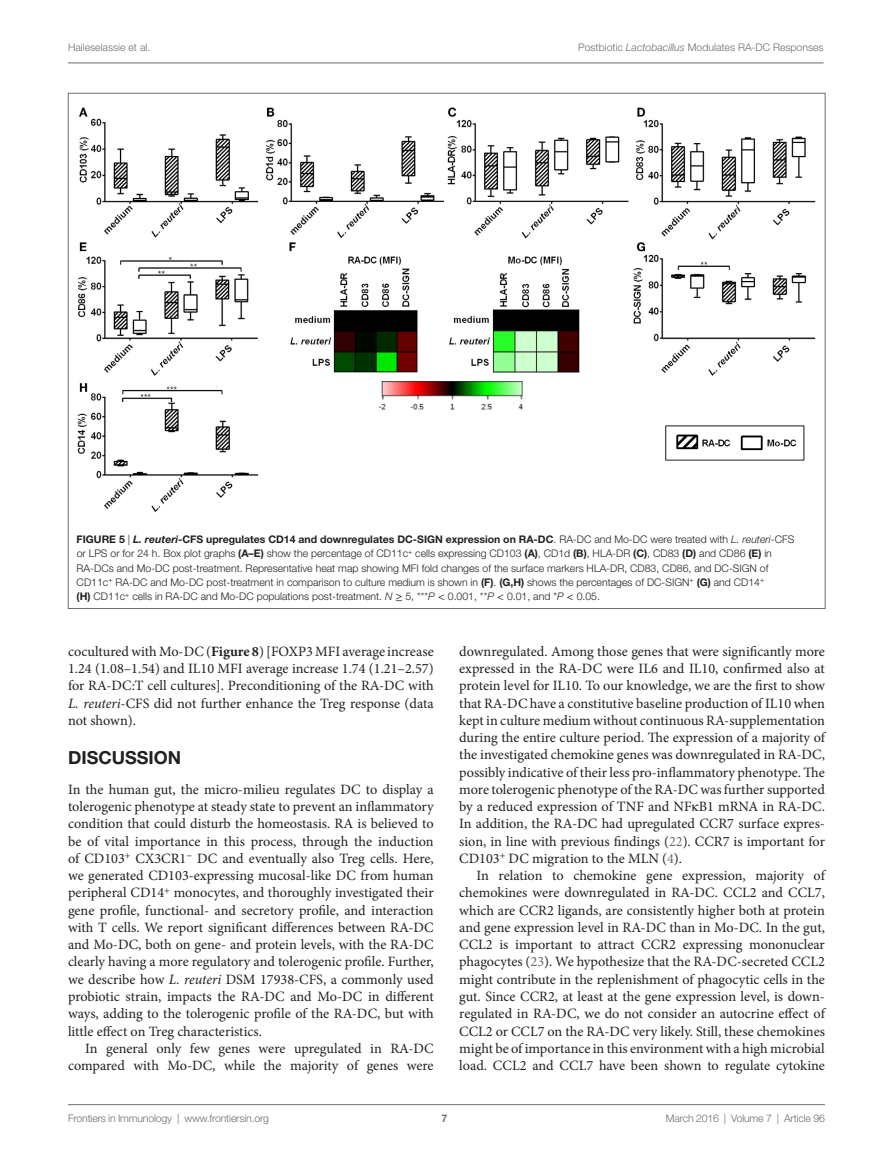
<style>
.page{position:relative;width:893px;height:1170px;background:#fff}
.page>*{position:absolute;margin:0;border:0;box-sizing:border-box;transform-origin:0 0}
.t1{font:700 18px "Helvetica Neue LT Std";color:#231f20}
.t2{font:14.25px/17.2px "Minion Pro";color:#231f20;text-align:justify}
.t3{font:300 10.5px/14.2px "Helvetica Neue LT Std";color:#231f20}
.t4{font:300 10.5px "Helvetica Neue LT Std";letter-spacing:-.015em;color:#6c6d70}
.t5{font:700 10.5px "Helvetica Neue LT Std";color:#231f20}
.t6{font:700 10.5px "Helvetica Neue LT Std";color:#6c6d70}
.s1{font-style:italic}
.s2{font-weight:300}
.s3{font-weight:700}
.s4{font-family:"STIX General";font-weight:400}
.s5{font-family:"STIX General"}
.s6{color:#6c6d70}
</style>
<div class="page">
<img style="left:77px;top:107px;width:739px;height:405px">
<hr style="left:68px;top:1104px;width:757px;height:1px;background:#6c6d70">
<hr style="left:68px;top:63px;width:756px;height:1px;background:#6c6d70">
<p class="t4" style="left:68px;top:41px;width:84px">Haileselassie et al.</p>
<p class="t4" style="left:578px;top:41px;width:247px">Postbiotic <span class="s1">Lactobacillus</span> Modulates RA-DC Responses</p>
<p class="t5" style="left:77px;top:532px;width:348px">FIG URE 5 <span class="s2">|</span> <span class="s1">L. reuteri</span>-CFS upregulates CD14 and downregulates DC-SIGN</p>
<p class="t3" style="left:77px;top:532px;width:719px;text-indent:369px"><span class="s3">expression on RA-DC</span>. RA-DC and Mo-DC were treated with <span class="s1">L. reuteri</span>-CFS or LPS or for 24 h. Box plot graphs <span class="s3">(A–E)</span> show the percentage of CD11c<sup>+</sup> cells expressing CD103 <span class="s3">(A)</span>, CD1d <span class="s3">(B)</span>, HLA-DR <span class="s3">(C)</span>, CD83 <span class="s3">(D)</span> and CD86 <span class="s3">(E)</span> in RA-DCs and Mo-DC post-treatment. Representative heat map showing MFI fold changes of the surface markers HLA-DR, CD83, CD86, and DC-SIGN of CD11c<sup>+</sup> RA-DC and Mo-DC post-treatment in comparison to culture medium is shown in <span class="s3">(F)</span>. <span class="s3">(G,H)</span> shows the percentages of DC-SIGN<sup>+</sup> <span class="s3">(G)</span> and CD14<sup>+<br></sup><span class="s3">(H)</span> CD11c<sup>+</sup> cells in RA-DC and Mo-DC populations post-treatment. <span class="s1">N</span> <span class="s4">≥</span> 5, ***<span class="s1">P</span> <span class="s4">&lt;</span> 0.001, **<span class="s1">P</span> <span class="s4">&lt;</span> 0.01, and *<span class="s1">P</span> <span class="s4">&lt;</span> 0.05.</p>
<p class="t2" style="left:68px;top:642px;width:367px">cocultured with Mo-DC (<span class="s3">Figure 8</span>) [FOXP3 MFI average increase 1.24 (1.08–1.54) and IL10 MFI average increase 1.74 (1.21–2.57) for RA-DC:T cell cultures]. Preconditioning of the RA-DC with <span class="s1">L. reuteri</span>-CFS did not further enhance the Treg response (data not shown).</p>
<p class="t1" style="left:68px;top:746px;width:112px">DISCUSSION</p>
<p class="t2" style="left:68px;top:780px;width:367px">In the human gut, the micro-milieu regulates DC to display a tolerogenic phenotype at steady state to prevent an inflammatory condition that could disturb the homeostasis. RA is believed to be of vital importance in this process, through the induction of CD103<sup>+</sup> CX3CR1<sup>−</sup> DC and eventually also Treg cells. Here, we generated CD103-expressing mucosal-like DC from human peripheral CD14<sup>+</sup> monocytes, and thoroughly investigated their gene profile, functional- and secretory profile, and interaction with T cells. We report significant differences between RA-DC and Mo-DC, both on gene- and protein levels, with the RA-DC clearly having a more regulatory and tolerogenic profile. Further, we describe how <span class="s1">L. reuteri</span> DSM 17938-CFS, a commonly used probiotic strain, impacts the RA-DC and Mo-DC in different ways, adding to the tolerogenic profile of the RA-DC, but with little effect on Treg characteristics.</p>
<p class="t2" style="left:68px;top:1039px;width:367px;text-align:right">In general only few genes were upregulated in RA-DC compared with Mo-DC, while the majority of genes were</p>
<p class="t2" style="left:459px;top:642px;width:367px">downregulated. Among those genes that were significantly more expressed in the RA-DC were IL6 and IL10, confirmed also at protein level for IL10. To our knowledge, we are the first to show that RA-DC have a constitutive baseline production of IL10 when kept in culture medium without continuous RA-supplementation during the entire culture period. The expression of a majority of the investigated chemokine genes was downregulated in RA-DC, possibly indicative of their less pro-inflammatory phenotype. The more tolerogenic phenotype of the RA-DC was further supported by a reduced expression of TNF and NF<span class="s5">κ</span>B1 mRNA in RA-DC.<br>In addition, the RA-DC had upregulated CCR7 surface expres&shy;sion, in line with previous findings (<span class="s6">22</span>). CCR7 is important for CD103<sup>+</sup> DC migration to the MLN (<span class="s6">4</span>).</p>
<p class="t2" style="left:459px;top:867px;width:367px;text-indent:17px">In relation to chemokine gene expression, majority of chemokines were downregulated in RA-DC. CCL2 and CCL7, which are CCR2 ligands, are consistently higher both at protein and gene expression level in RA-DC than in Mo-DC. In the gut, CCL2 is important to attract CCR2 expressing mononuclear phagocytes (<span class="s6">23</span>). We hypothesize that the RA-DC-secreted CCL2 might contribute in the replenishment of phagocytic cells in the gut. Since CCR2, at least at the gene expression level, is down&shy;regulated in RA-DC, we do not consider an autocrine effect of CCL2 or CCL7 on the RA-DC very likely. Still, these chemokines might be of importance in this environment with a high microbial load. CCL2 and CCL7 have been shown to regulate cytokine</p>
<p class="t4" style="left:68px;top:1111px;width:203px">Frontiers in Immunology | www.frontiersin.org</p>
<p class="t6" style="left:441px;top:1111px;width:7px">7</p>
<p class="t4" style="left:666px;top:1111px;width:161px">March 2016 | Volume 7 | Article 96</p>
</div>
